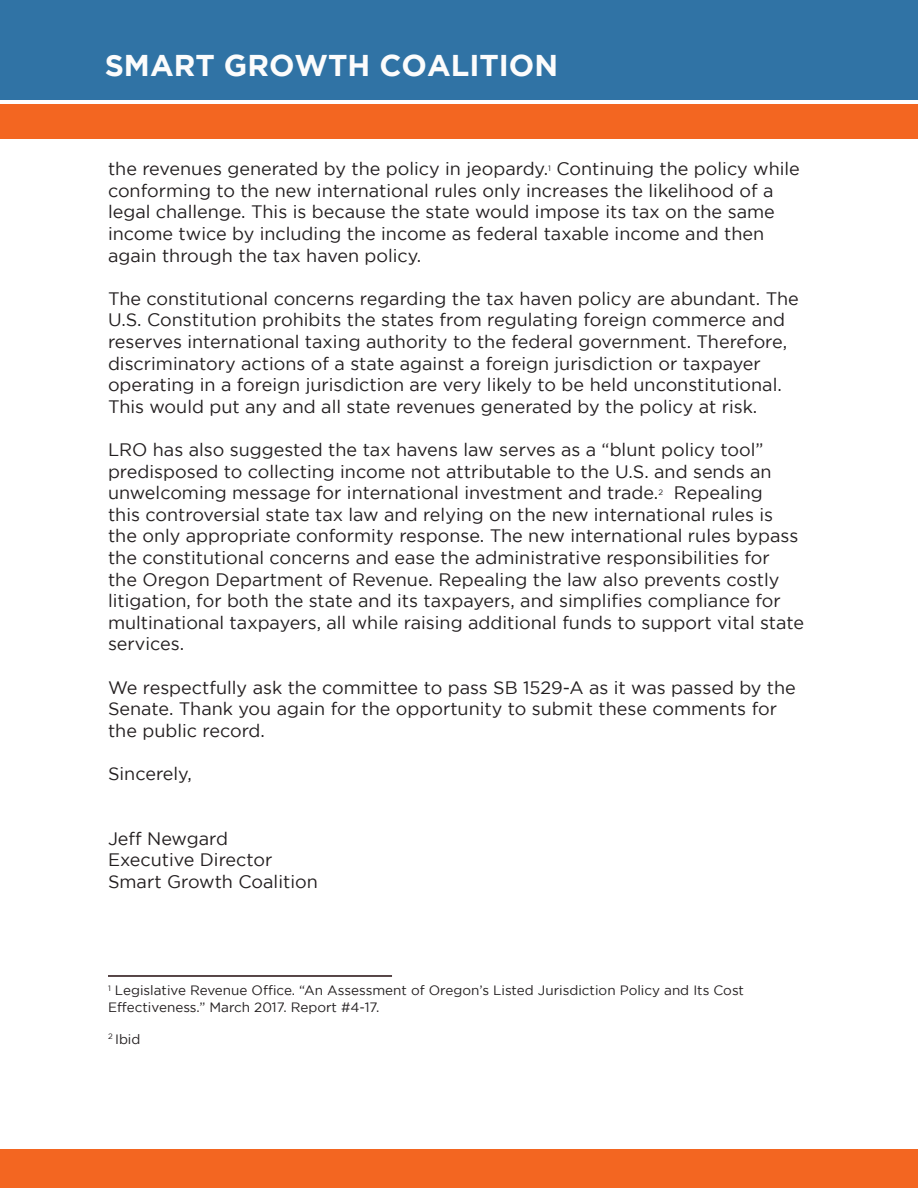
<style>
.page{position:relative;width:918px;height:1188px;background:#fff}
.page>*{position:absolute;margin:0;border:0;box-sizing:border-box;transform-origin:0 0}
.t1{font:700 30px "Gotham";color:#fcfcfc}
.t2{font:18px/21.6px "Gotham";color:#231f20}
.t3{font:13.5px/16.2px "Gotham";color:#231f20}
.t4{font:7.8px "Gotham";color:#231f20}
</style>
<div class="page">
<div style="left:0;top:0;width:918px;height:100px;background:#3073a5"></div>
<div style="left:0;top:104px;width:918px;height:34px;background:#f36621"></div>
<div style="left:0;top:1149px;width:918px;height:39px;background:#f36621"></div>
<hr style="left:108px;top:975px;width:284px;height:2px;background:#210b0d">
<p class="t1" style="left:105px;top:48px;width:455px">SMART GROWTH COALITION</p>
<p class="t2" style="left:108px;top:158px;width:442px">the revenues generated by the policy in jeopardy.</p>
<p class="t4" style="left:548px;top:164px;width:4px">1</p>
<p class="t2" style="left:108px;top:158px;width:693px;text-indent:448px">Continuing the policy while conforming to the new international rules only increases the likelihood of a legal challenge. This is because the state would impose its tax on the same income twice by including the income as federal taxable income and then again through the tax haven policy.</p>
<p class="t2" style="left:108px;top:287px;width:692px">The constitutional concerns regarding the tax haven policy are abundant. The U.S. Constitution prohibits the states from regulating foreign commerce and reserves international taxing authority to the federal government. Therefore, discriminatory actions of a state against a foreign jurisdiction or taxpayer operating in a foreign jurisdiction are very likely to be held unconstitutional.<br>This would put any and all state revenues generated by the policy at risk.</p>
<p class="t2" style="left:108px;top:438px;width:665px">LRO has also suggested the tax havens law serves as a “blunt policy tool” predisposed to collecting income not attributable to the U.S. and sends an unwelcoming message for international investment and trade.</p>
<p class="t2" style="left:108px;top:482px;width:698px;text-indent:566px">Repealing<br>this controversial state tax law and relying on the new international rules is the only appropriate conformity response. The new international rules bypass the constitutional concerns and ease the administrative responsibilities for<br>the Oregon Department of Revenue. Repealing the law also prevents costly litigation, for both the state and its taxpayers, and simplifies compliance for multinational taxpayers, all while raising additional funds to support vital state services.</p>
<p class="t2" style="left:108px;top:676px;width:689px">We respectfully ask the committee to pass SB 1529-A as it was passed by the<br>Senate. Thank you again for the opportunity to submit these comments for the public record.</p>
<p class="t2" style="left:108px;top:762px;width:85px">Sincerely,</p>
<p class="t4" style="left:658px;top:488px;width:6px">2</p>
<p class="t2" style="left:108px;top:827px;width:122px">Jeff Newgard</p>
<p class="t2" style="left:108px;top:849px;width:166px">Executive Director</p>
<p class="t2" style="left:108px;top:870px;width:211px">Smart Growth Coalition</p>
<p class="t3" style="left:108px;top:982px;width:638px"><sup>1</sup> Legislative Revenue Office. “An Assessment of Oregon’s Listed Jurisdiction Policy and Its Cost<br>Effectiveness.” March 2017. Report #4-17.</p>
<p class="t3" style="left:108px;top:1031px;width:34px"><sup>2</sup> Ibid</p>
</div>
